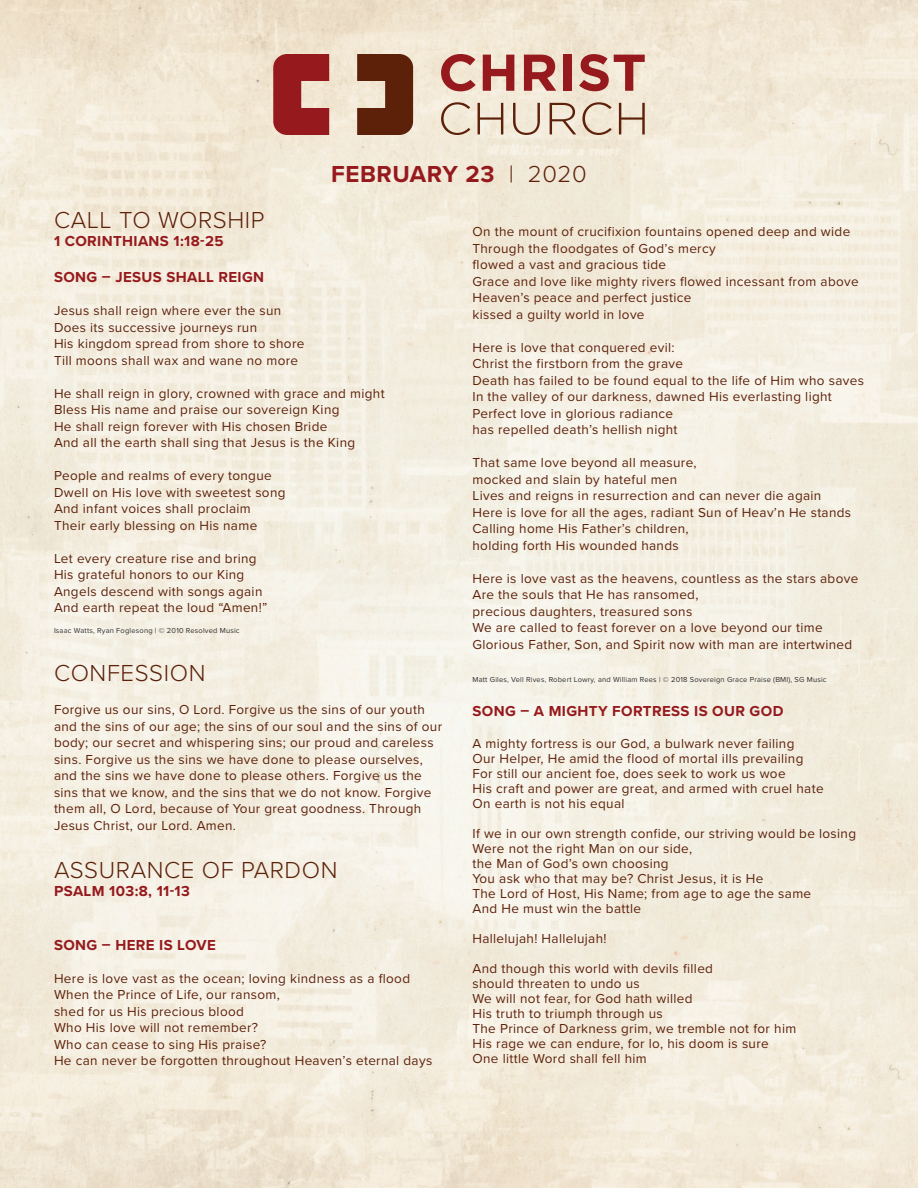
<style>
.page{position:relative;width:918px;height:1188px;background:#fff}
.page>*{position:absolute;margin:0;border:0;box-sizing:border-box;transform-origin:0 0}
.t1{font:300 24px "Proxima Nova";letter-spacing:.025em;color:#5d210a}
.t2{font:700 24px "Proxima Nova";letter-spacing:.025em;color:#961a1d}
.t3{font:700 15px "Proxima Nova";letter-spacing:.025em;color:#961a1d}
.t4{font:13.5px/16.5px "Proxima Nova";letter-spacing:.025em;color:#5d210a}
.t5{font:7.5px "Proxima Nova";letter-spacing:.025em;color:#312f30}
.s1{font-weight:300;color:#5d210a}
</style>
<div class="page">
<img style="left:0;top:0;width:918px;height:1188px">
<svg style="left:357px;top:54px;width:56px;height:81px;background:#784630"></svg>
<svg style="left:273px;top:54px;width:56px;height:81px;background:#a7403e"></svg>
<svg style="left:441px;top:54px;width:35px;height:37px"></svg>
<svg style="left:483px;top:55px;width:31px;height:36px"></svg>
<svg style="left:524px;top:55px;width:32px;height:36px"></svg>
<div style="left:563px;top:55px;width:9px;height:36px;background:#961a1d"></div>
<svg style="left:579px;top:54px;width:66px;height:37px;background:#c88c83"></svg>
<svg style="left:441px;top:102px;width:29px;height:33px"></svg>
<svg style="left:478px;top:103px;width:25px;height:31px"></svg>
<svg style="left:513px;top:103px;width:27px;height:32px"></svg>
<svg style="left:550px;top:103px;width:26px;height:31px"></svg>
<svg style="left:582px;top:102px;width:30px;height:33px"></svg>
<svg style="left:619px;top:103px;width:26px;height:31px"></svg>
<p class="t2" style="left:331px;top:156px;width:257px">FEBRUARY 23 <span class="s1">| 2020</span></p>
<p class="t1" style="left:54px;top:202px;width:212px">CALL TO WORSHIP</p>
<p class="t3" style="left:54px;top:230px;width:171px">1 CORINTHIANS 1:18-25</p>
<p class="t3" style="left:54px;top:266px;width:212px">SONG – JESUS SHALL REIGN</p>
<p class="t4" style="left:54px;top:302px;width:229px">Jesus shall reign where ever the sun</p>
<p class="t4" style="left:54px;top:318px;width:205px">Does its successive journeys run</p>
<p class="t4" style="left:54px;top:335px;width:252px">His kingdom spread from shore to shore</p>
<p class="t4" style="left:54px;top:351px;width:246px">Till moons shall wax and wane no more</p>
<p class="t4" style="left:54px;top:384px;width:332px">He shall reign in glory, crowned with grace and might</p>
<p class="t4" style="left:54px;top:401px;width:287px">Bless His name and praise our sovereign King</p>
<p class="t4" style="left:54px;top:417px;width:275px">He shall reign forever with His chosen Bride</p>
<p class="t4" style="left:54px;top:434px;width:303px">And all the earth shall sing that Jesus is the King</p>
<p class="t4" style="left:54px;top:467px;width:219px">People and realms of every tongue</p>
<p class="t4" style="left:54px;top:483px;width:233px">Dwell on His love with sweetest song</p>
<p class="t4" style="left:54px;top:500px;width:198px">And infant voices shall proclaim</p>
<p class="t4" style="left:54px;top:516px;width:205px">Their early blessing on His name</p>
<p class="t4" style="left:54px;top:549px;width:204px">Let every creature rise and bring</p>
<p class="t4" style="left:54px;top:566px;width:192px">His grateful honors to our King</p>
<p class="t4" style="left:54px;top:582px;width:210px">Angels descend with songs again</p>
<p class="t4" style="left:54px;top:599px;width:215px">And earth repeat the loud “Amen!”</p>
<p class="t5" style="left:54px;top:625px;width:187px">Isaac Watts, Ryan Foglesong | © 2010 Resolved Music</p>
<p class="t1" style="left:54px;top:655px;width:153px">CONFESSION</p>
<p class="t4" style="left:54px;top:701px;width:390px">Forgive us our sins, O Lord. Forgive us the sins of our youth and the sins of our age; the sins of our soul and the sins of our body; our secret and whispering sins; our proud and careless sins. Forgive us the sins we have done to please ourselves, and the sins we have done to please others. Forgive us the sins that we know, and the sins that we do not know. Forgive them all, O Lord, because of Your great goodness. Through Jesus Christ, our Lord. Amen.</p>
<p class="t1" style="left:54px;top:852px;width:285px">ASSURANCE OF PARDON</p>
<p class="t3" style="left:54px;top:880px;width:138px">PSALM 103:8, 11-13</p>
<p class="t3" style="left:54px;top:934px;width:164px">SONG – HERE IS LOVE</p>
<p class="t4" style="left:54px;top:969px;width:358px">Here is love vast as the ocean; loving kindness as a flood</p>
<p class="t4" style="left:54px;top:986px;width:227px">When the Prince of Life, our ransom,</p>
<p class="t4" style="left:54px;top:1002px;width:191px">shed for us His precious blood</p>
<p class="t4" style="left:54px;top:1019px;width:206px">Who His love will not remember?</p>
<p class="t4" style="left:54px;top:1035px;width:214px">Who can cease to sing His praise?</p>
<p class="t4" style="left:54px;top:1052px;width:380px">He can never be forgotten throughout Heaven’s eternal days</p>
<p class="t4" style="left:472px;top:223px;width:379px">On the mount of crucifixion fountains opened deep and wide</p>
<p class="t4" style="left:472px;top:240px;width:245px">Through the floodgates of God’s mercy</p>
<p class="t4" style="left:472px;top:256px;width:195px">flowed a vast and gracious tide</p>
<p class="t4" style="left:472px;top:273px;width:388px">Grace and love like mighty rivers flowed incessant from above</p>
<p class="t4" style="left:472px;top:289px;width:220px">Heaven’s peace and perfect justice</p>
<p class="t4" style="left:472px;top:306px;width:174px">kissed a guilty world in love</p>
<p class="t4" style="left:472px;top:339px;width:204px">Here is love that conquered evil:</p>
<p class="t4" style="left:472px;top:355px;width:212px">Christ the firstborn from the grave</p>
<p class="t4" style="left:472px;top:372px;width:393px">Death has failed to be found equal to the life of Him who saves</p>
<p class="t4" style="left:472px;top:388px;width:361px">In the valley of our darkness, dawned His everlasting light</p>
<p class="t4" style="left:472px;top:405px;width:202px">Perfect love in glorious radiance</p>
<p class="t4" style="left:472px;top:421px;width:207px">has repelled death’s hellish night</p>
<p class="t4" style="left:472px;top:454px;width:226px">That same love beyond all measure,</p>
<p class="t4" style="left:472px;top:471px;width:206px">mocked and slain by hateful men</p>
<p class="t4" style="left:472px;top:487px;width:350px">Lives and reigns in resurrection and can never die again</p>
<p class="t4" style="left:472px;top:504px;width:380px">Here is love for all the ages, radiant Sun of Heav’n He stands</p>
<p class="t4" style="left:472px;top:520px;width:218px">Calling home His Father’s children,</p>
<p class="t4" style="left:472px;top:537px;width:208px">holding forth His wounded hands</p>
<p class="t4" style="left:472px;top:570px;width:387px">Here is love vast as the heavens, countless as the stars above</p>
<p class="t4" style="left:472px;top:586px;width:228px">Are the souls that He has ransomed,</p>
<p class="t4" style="left:472px;top:603px;width:221px">precious daughters, treasured sons</p>
<p class="t4" style="left:472px;top:619px;width:352px">We are called to feast forever on a love beyond our time</p>
<p class="t4" style="left:472px;top:636px;width:381px">Glorious Father, Son, and Spirit now with man are intertwined</p>
<p class="t5" style="left:472px;top:674px;width:356px">Matt Giles, Vell Rives, Robert Lowry, and William Rees | © 2018 Sovereign Grace Praise (BMI), SG Music</p>
<p class="t3" style="left:472px;top:700px;width:312px">SONG – A MIGHTY FORTRESS IS OUR GOD</p>
<p class="t4" style="left:472px;top:735px;width:323px">A mighty fortress is our God, a bulwark never failing</p>
<p class="t4" style="left:472px;top:750px;width:332px">Our Helper, He amid the flood of mortal ills prevailing</p>
<p class="t4" style="left:472px;top:765px;width:315px">For still our ancient foe, does seek to work us woe</p>
<p class="t4" style="left:472px;top:780px;width:353px">His craft and power are great, and armed with cruel hate</p>
<p class="t4" style="left:472px;top:795px;width:154px">On earth is not his equal</p>
<p class="t4" style="left:472px;top:825px;width:385px">If we in our own strength confide, our striving would be losing</p>
<p class="t4" style="left:472px;top:840px;width:221px">Were not the right Man on our side,</p>
<p class="t4" style="left:472px;top:855px;width:198px">the Man of God’s own choosing</p>
<p class="t4" style="left:472px;top:870px;width:292px">You ask who that may be? Christ Jesus, it is He</p>
<p class="t4" style="left:472px;top:885px;width:340px">The Lord of Host, His Name; from age to age the same</p>
<p class="t4" style="left:472px;top:900px;width:170px">And He must win the battle</p>
<p class="t4" style="left:472px;top:930px;width:136px">Hallelujah! Hallelujah!</p>
<p class="t4" style="left:472px;top:960px;width:242px">And though this world with devils filled</p>
<p class="t4" style="left:472px;top:975px;width:169px">should threaten to undo us</p>
<p class="t4" style="left:472px;top:990px;width:222px">We will not fear, for God hath willed</p>
<p class="t4" style="left:472px;top:1005px;width:192px">His truth to triumph through us</p>
<p class="t4" style="left:472px;top:1020px;width:325px">The Prince of Darkness grim, we tremble not for him</p>
<p class="t4" style="left:472px;top:1035px;width:298px">His rage we can endure, for lo, his doom is sure</p>
<p class="t4" style="left:472px;top:1050px;width:176px">One little Word shall fell him</p>
</div>
